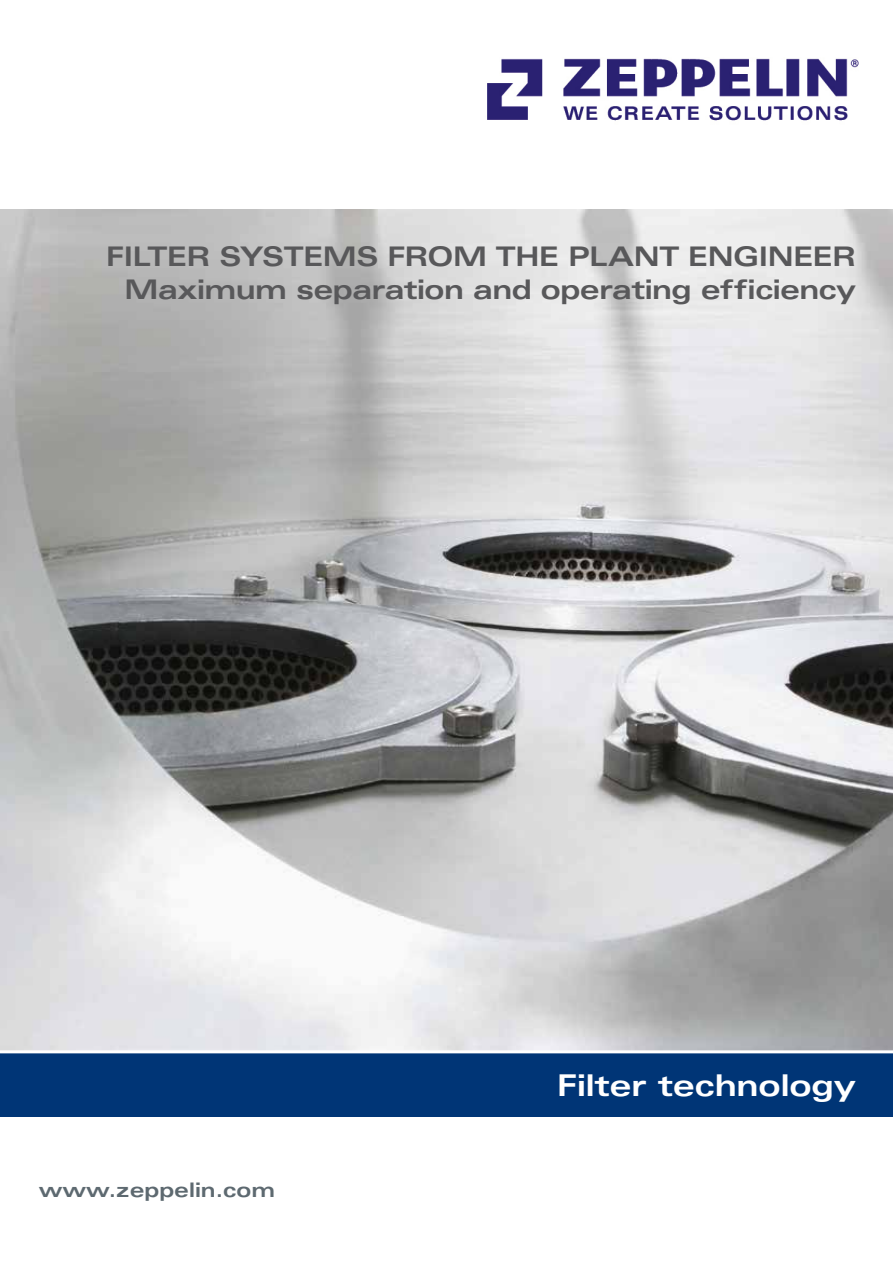
<style>
.page{position:relative;width:893px;height:1263px;background:#fff}
.page>*{position:absolute;margin:0;border:0;box-sizing:border-box;transform-origin:0 0}
.t1{font:700 expanded 30px "Univers LT Std";letter-spacing:-.005em;color:#fff}
.t2{font:700 expanded 27px/33px "Univers LT Std";letter-spacing:-.025em;color:#58585a;text-align:right}
.t3{font:700 expanded 20.1px "Univers LT Std";color:#5d6970}
</style>
<div class="page">
<img style="left:0;top:210px;width:893px;height:840px">
<div style="left:0;top:1053px;width:893px;height:64px;background:#003576"></div>
<img style="left:487px;top:58px;width:372px;height:63px">
<p class="t2" style="left:106px;top:240px;width:751px">FILTER SYSTEMS FROM THE PLANT ENGINEER<br>Maximum separation and operating efficiency</p>
<p class="t3" style="left:39px;top:1178px;width:238px">www.zeppelin.com</p>
<p class="t1" style="left:557px;top:1068px;width:300px">Filter technology</p>
</div>
